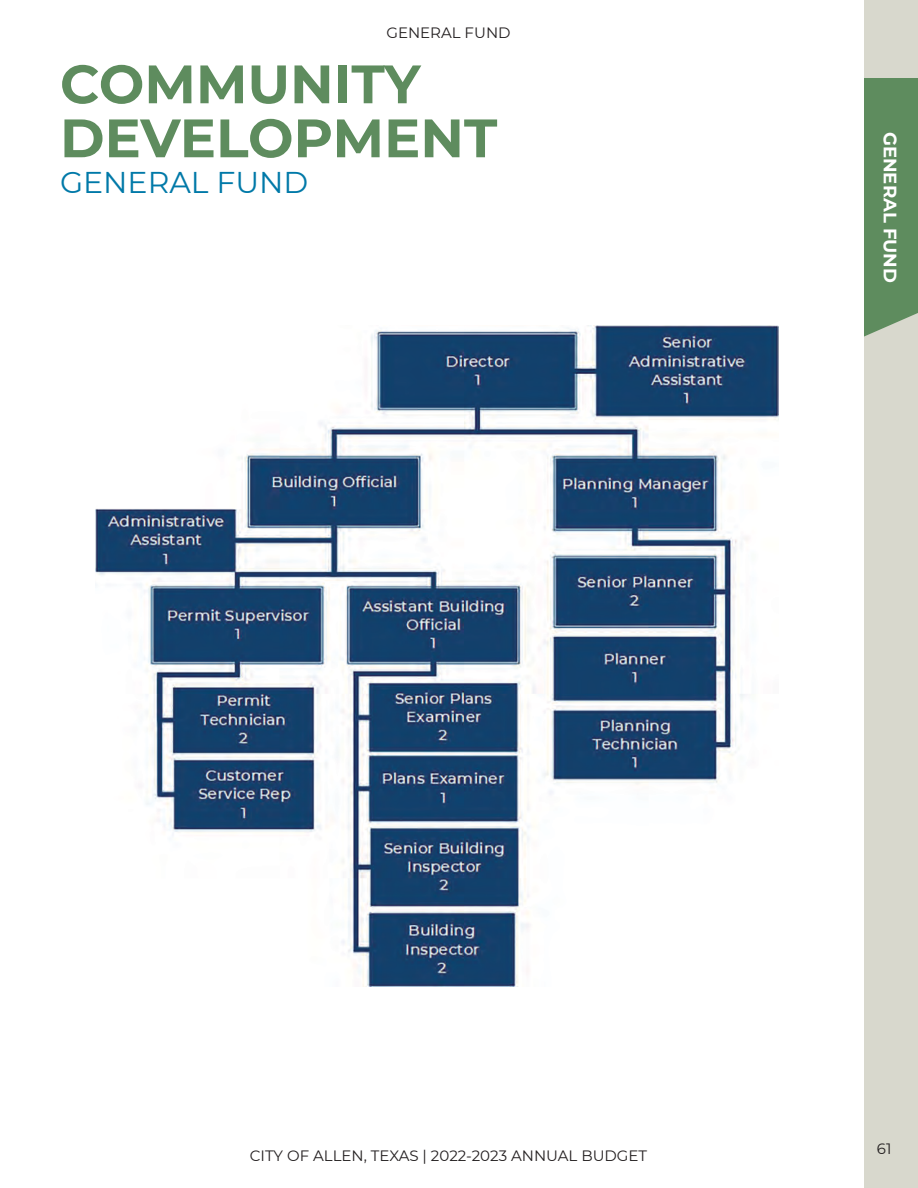
<style>
.page{position:relative;width:918px;height:1188px;background:#fff}
.page>*{position:absolute;margin:0;border:0;box-sizing:border-box;transform-origin:0 0}
.t1{font:700 54px/54px "Montserrat";color:#5e8c5e}
.t2{font:30px "Montserrat";color:#0079a8}
.t3{font:700 18px "Montserrat";color:#fff}
.t4{font:15px "Montserrat";color:#231f20}
</style>
<div class="page">
<img style="left:96px;top:325px;width:683px;height:662px">
<div style="left:864px;top:0;width:54px;height:1188px;background:#d8d8cd"></div>
<div style="left:864px;top:78px;width:54px;height:259px;background:#5e8c5e"></div>
<p class="t4" style="left:386px;top:22px;width:126px">GENERAL FUND</p>
<p class="t1" style="left:60px;top:54px;width:439px">COMMUNITY<br>DEVELOPMENT</p>
<p class="t2" style="left:60px;top:162px;width:250px">GENERAL FUND</p>
<p class="t3" style="left:903px;top:132px;width:152px;rotate:90deg">GENERAL FUND</p>
<p class="t4" style="left:250px;top:1145px;width:399px">CITY OF ALLEN, TEXAS | 2022-2023 ANNUAL BUDGET</p>
<p class="t4" style="left:877px;top:1138px;width:16px">61</p>
</div>
